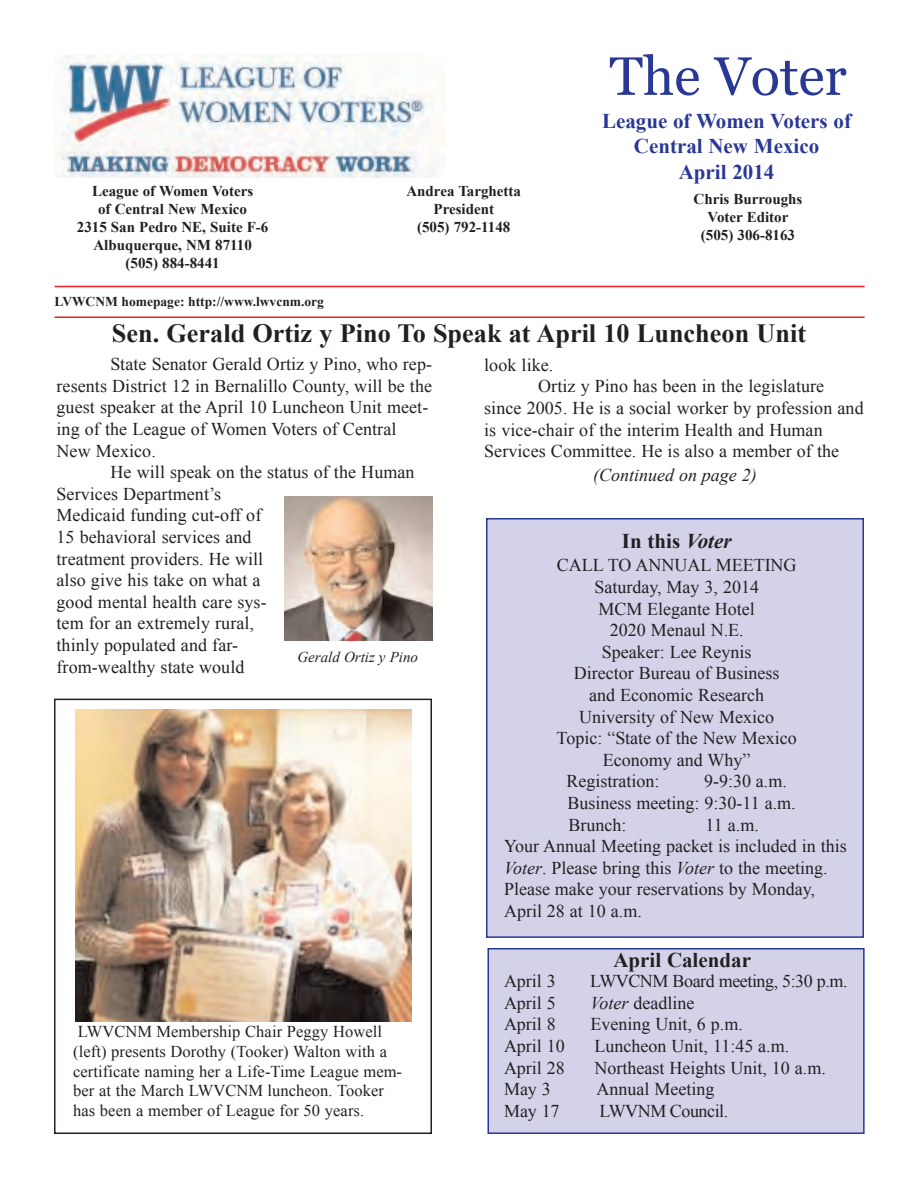
<style>
.page{position:relative;width:918px;height:1188px;background:#fff}
.page>*{position:absolute;margin:0;border:0;box-sizing:border-box;transform-origin:0 0}
.t1{font:54px "Georgia";color:#293795}
.t2{font:700 26.25px "Times New Roman";color:#231f20}
.t3{font:700 21px/25.2px "Times New Roman";color:#293795;text-align:center}
.t4{font:700 21px "Times New Roman";color:#231f20}
.t5{font:18px/21.6px "Times New Roman";letter-spacing:.005em;color:#231f20}
.t6{font:18px "Times New Roman";letter-spacing:-.025em;color:#231f20}
.t7{font:italic 18px "Times New Roman";color:#231f20}
.t8{font:16.5px/19.8px "Times New Roman";letter-spacing:.005em;color:#231f20}
.t9{font:700 15px/18px "Times New Roman";color:#231f20;text-align:center}
.t10{font:italic 15px "Times New Roman";color:#231f20}
.t11{font:700 13.5px "Times New Roman";color:#231f20}
.s1{font-style:italic}
</style>
<div class="page">
<div style="left:487px;top:519px;width:376px;height:418px;background:#d3d2e9"></div>
<div style="left:486px;top:518px;width:378px;height:420px;border:2px solid #293795"></div>
<div style="left:488px;top:949px;width:376px;height:184px;background:#d3d2e9"></div>
<div style="left:488px;top:948px;width:377px;height:186px;border:2px solid #293795"></div>
<hr style="left:55px;top:286px;width:810px;height:1px;background:#ee1e24">
<hr style="left:55px;top:317px;width:810px;height:1px;background:#ee1e24">
<img style="left:54px;top:54px;width:391px;height:124px">
<div style="left:54px;top:699px;width:378px;height:435px;border:2px solid #231f20"></div>
<img style="left:285px;top:496px;width:147px;height:144px">
<img style="left:75px;top:710px;width:337px;height:312px">
<h1 class="t1" style="left:609px;top:45px;width:239px">The Voter</h1>
<p class="t9" style="left:77px;top:182px;width:193px">League of Women Voters<br>of Central New Mexico<br>2315 San Pedro NE, Suite F-6<br>Albuquerque, NM 87110 (505) 884-8441</p>
<p class="t11" style="left:55px;top:294px;width:271px">LVWCNM homepage: http://www.lwvcnm.org</p>
<p class="t3" style="left:602px;top:108px;width:251px">League of Women Voters of<br>Central New Mexico<br>April 2014</p>
<p class="t9" style="left:406px;top:182px;width:116px">Andrea Targhetta<br>President<br>(505) 792-1148</p>
<p class="t9" style="left:694px;top:190px;width:110px">Chris Burroughs<br>Voter Editor (505) 306-8163</p>
<h2 class="t2" style="left:112px;top:319px;width:696px">Sen. Gerald Ortiz y Pino To Speak at April 10 Luncheon Unit</h2>
<p class="t5" style="left:57px;top:353px;width:377px;text-indent:54px">State Senator Gerald Ortiz y Pino, who rep&shy;resents District 12 in Bernalillo County, will be the guest speaker at the April 10 Luncheon Unit meet&shy;ing of the League of Women Voters of Central New Mexico.</p>
<p class="t5" style="left:57px;top:461px;width:360px;text-indent:54px">He will speak on the status of the Human<br>Services Department’s<br>Medicaid funding cut-off of<br>15 behavioral services and<br>treatment providers. He will<br>also give his take on what a<br>good mental health care sys-<br>tem for an extremely rural,<br>thinly populated and far-<br>from-wealthy state would</p>
<p class="t5" style="left:484px;top:354px;width:71px">look like.</p>
<p class="t5" style="left:538px;top:376px;width:288px">Ortiz y Pino has been in the legislature</p>
<p class="t5" style="left:484px;top:397px;width:381px">since 2005. He is a social worker by profession and</p>
<p class="t5" style="left:484px;top:419px;width:340px">is vice-chair of the interim Health and Human</p>
<p class="t5" style="left:484px;top:440px;width:357px">Services Committee. He is also a member of the</p>
<p class="t7" style="left:593px;top:464px;width:165px">(Continued on page 2)</p>
<p class="t4" style="left:622px;top:529px;width:111px">In this <span class="s1">Voter</span></p>
<p class="t5" style="left:557px;top:555px;width:241px">CALL TO ANNUAL MEETING</p>
<p class="t5" style="left:594px;top:576px;width:166px">Saturday, May 3, 2014</p>
<p class="t5" style="left:599px;top:598px;width:158px">MCM Elegante Hotel</p>
<p class="t5" style="left:610px;top:619px;width:135px">2020 Menaul N.E.</p>
<p class="t5" style="left:602px;top:641px;width:151px">Speaker: Lee Reynis</p>
<p class="t5" style="left:574px;top:663px;width:207px">Director Bureau of Business</p>
<p class="t5" style="left:589px;top:684px;width:176px">and Economic Research</p>
<p class="t5" style="left:579px;top:706px;width:196px">University of New Mexico</p>
<p class="t5" style="left:557px;top:727px;width:242px">Topic: “State of the New Mexico</p>
<p class="t5" style="left:603px;top:749px;width:149px">Economy and Why”</p>
<p class="t5" style="left:566px;top:771px;width:95px">Registration:</p>
<p class="t10" style="left:297px;top:648px;width:122px">Gerald Ortiz y Pino</p>
<p class="t5" style="left:568px;top:771px;width:230px;text-indent:136px">9-9:30 a.m.<br>Business meeting: 9:30-11 a.m.<br>Brunch:</p>
<p class="t5" style="left:504px;top:814px;width:344px;text-indent:202px">11 a.m.<br>Your Annual Meeting packet is included in this<br><span class="s1">Voter</span>. Please bring this <span class="s1">Voter</span> to the meeting.<br>Please make your reservations by Monday,<br>April 28 at 10 a.m.</p>
<p class="t4" style="left:613px;top:948px;width:139px">April Calendar</p>
<p class="t5" style="left:504px;top:970px;width:53px">April 3</p>
<p class="t6" style="left:590px;top:971px;width:259px">LWVCNM Board meeting, 5:30 p.m.</p>
<p class="t5" style="left:504px;top:992px;width:53px">April 5</p>
<p class="t5" style="left:591px;top:992px;width:105px"><span class="s1">Voter</span> deadline</p>
<p class="t5" style="left:504px;top:1014px;width:53px">April 8</p>
<p class="t5" style="left:591px;top:1014px;width:154px">Evening Unit, 6 p.m.</p>
<p class="t5" style="left:504px;top:1035px;width:62px">April 10</p>
<p class="t5" style="left:595px;top:1035px;width:196px">Luncheon Unit, 11:45 a.m.</p>
<p class="t5" style="left:504px;top:1057px;width:62px">April 28</p>
<p class="t5" style="left:595px;top:1057px;width:233px">Northeast Heights Unit, 10 a.m.</p>
<p class="t5" style="left:504px;top:1078px;width:48px">May 3</p>
<p class="t5" style="left:597px;top:1078px;width:119px">Annual Meeting</p>
<p class="t5" style="left:504px;top:1100px;width:57px">May 17</p>
<p class="t6" style="left:600px;top:1101px;width:130px">LWVNM Council.</p>
<p class="t8" style="left:73px;top:1022px;width:331px">LWVCNM Membership Chair Peggy Howell (left) presents Dorothy (Tooker) Walton with a certificate naming her a Life-Time League mem&shy;ber at the March LWVCNM luncheon. Tooker has been a member of League for 50 years.</p>
</div>
